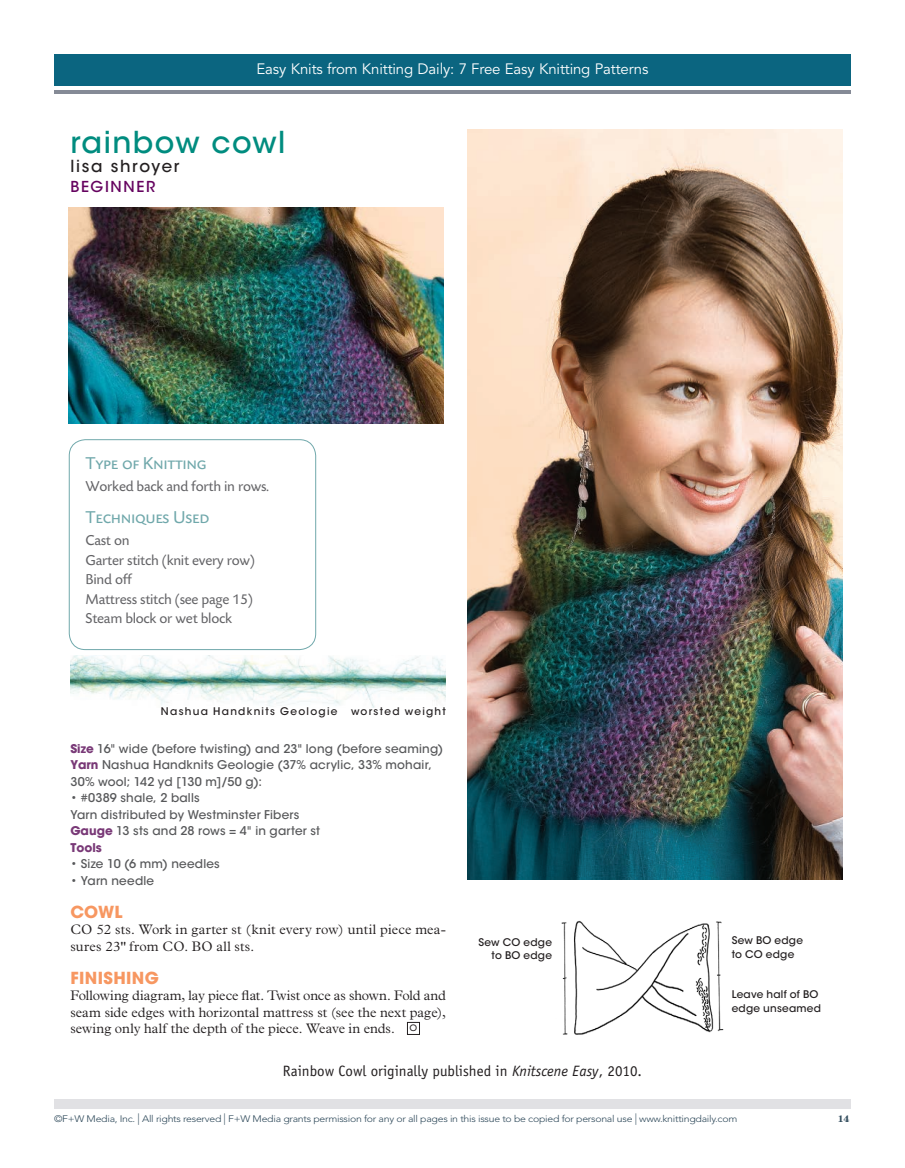
<style>
.page{position:relative;width:905px;height:1168px;background:#fff}
.page>*{position:absolute;margin:0;border:0;box-sizing:border-box;transform-origin:0 0}
.t1{font:500 30px "ITC Avant Garde Std";letter-spacing:.045em;color:#008c7f}
.t2{font:18px "Today SB Caps";letter-spacing:-.02em;color:#70a8ab}
.t3{font:700 16.5px "ITC Avant Garde Std";letter-spacing:.02em;color:#f79761}
.t4{font:500 16.5px "ITC Avant Garde Std";letter-spacing:.105em;color:#231f20}
.t5{font:15px/19.5px "Today SB";letter-spacing:-.02em;color:#636366}
.t6{font:15px "Avenir LT Std";letter-spacing:-.01em;color:#fff}
.t7{font:15px "Officina Sans Std";color:#231f20}
.t8{font:500 15px "ITC Avant Garde Std";letter-spacing:.11em;color:#65035f}
.t9{font:300 13.8px/16.5px "Plantin Std";letter-spacing:.01em;color:#231f20}
.t10{font:500 12px/16.5px "ITC Avant Garde Std";letter-spacing:.015em;color:#57585a}
.t11{font:500 10.5px/13.5px "ITC Avant Garde Std";letter-spacing:.025em;color:#231f20}
.t12{font:500 10.5px "ITC Avant Garde Std";letter-spacing:.12em;color:#231f20}
.t13{font:300 9.45px "Avenir LT Std";letter-spacing:-.025em;color:#2d4859;scale:1.11 1}
.t14{font:700 9.45px "Century Std";color:#2d4859;scale:1.11 1}
.s1{font-weight:700;color:#793977}
.s2{font-style:italic}
.s3{font-size:11.55px}
</style>
<div class="page">
<div style="left:54px;top:54px;width:796px;height:31px;background:#0b6580"></div>
<hr style="left:54px;top:90px;width:796px;height:4px;background:#858a96">
<div style="left:54px;top:1099px;width:796px;height:9px;background:#e1e1e4"></div>
<div style="left:407px;top:1022px;width:13px;height:12px;border:1px solid #231f20"></div>
<img style="left:70px;top:655px;width:376px;height:53px">
<img style="left:467px;top:129px;width:376px;height:750px">
<img style="left:561px;top:920px;width:163px;height:115px">
<div style="left:69px;top:439px;width:247px;height:211px;border:1px solid #70a8ab;border-radius:16px"></div>
<img style="left:69px;top:207px;width:374px;height:216px">
<p class="t6" style="left:256px;top:61px;width:393px">Easy Knits from Knitting Daily: 7 Free Easy Knitting Patterns</p>
<h1 class="t1" style="left:70px;top:123px;width:217px">rainbow cowl</h1>
<h3 class="t4" style="left:70px;top:156px;width:111px">lisa shroyer</h3>
<p class="t8" style="left:70px;top:177px;width:86px">BEGINNER</p>
<h2 class="t2" style="left:86px;top:453px;width:123px">Type of Knitting</h2>
<p class="t5" style="left:86px;top:477px;width:185px">Worked back and forth in rows.</p>
<h2 class="t2" style="left:86px;top:507px;width:125px">Techniques Used</h2>
<p class="t5" style="left:86px;top:531px;width:171px">Cast on<br>Garter stitch (knit every row)<br>Bind off<br>Mattress stitch (see page 15)<br>Steam block or wet block</p>
<p class="t12" style="left:161px;top:705px;width:178px">Nashua Handknits Geologie</p>
<p class="t12" style="left:351px;top:705px;width:96px">worsted weight</p>
<p class="t10" style="left:70px;top:740px;width:374px"><span class="s1">Size</span> 16" wide (before twisting) and 23" long (before seaming)<br><span class="s1">Yarn</span> Nashua Handknits Geologie (37% acrylic, 33% mohair,<br>30% wool; 142 yd [130 m]/50 g):</p>
<p class="t10" style="left:70px;top:789px;width:251px">• #0389 shale, 2 balls<br>Yarn distributed by Westminster Fibers<br><span class="s1">Gauge</span> 13 sts and 28 rows = 4" in garter st<br><span class="s1">Tools</span></p>
<p class="t10" style="left:70px;top:855px;width:151px">• Size 10 (6 mm) needles</p>
<p class="t10" style="left:70px;top:872px;width:85px">• Yarn needle</p>
<h3 class="t3" style="left:70px;top:901px;width:54px">COWL</h3>
<p class="t9" style="left:70px;top:921px;width:377px">CO 52 sts. Work in garter st (knit every row) until piece mea&shy;sures 23" from CO. BO all sts.</p>
<h3 class="t3" style="left:70px;top:967px;width:90px">FINISHING</h3>
<p class="t9" style="left:70px;top:987px;width:377px;text-align:justify">Following diagram, lay piece flat. Twist once as shown. Fold and seam side edges with horizontal mattress st (see the next page), sewing only half the depth of the piece. Weave in ends. <sup>o</sup></p>
<p class="t11" style="left:478px;top:935px;width:75px;text-align:right">Sew CO edge to BO edge</p>
<p class="t11" style="left:731px;top:934px;width:73px">Sew BO edge to CO edge</p>
<p class="t11" style="left:731px;top:988px;width:91px">Leave half of BO edge unseamed</p>
<p class="t7" style="left:283px;top:1061px;width:360px">Rainbow Cowl originally published in <span class="s2">Knitscene Easy</span>, 2010.</p>
<p class="t13" style="left:54px;top:1113px;width:617px">©F+W Media, Inc. <span class="s3">|</span> All rights reserved <span class="s3">|</span> F+W Media grants permission for any or all pages in this issue to be copied for personal use <span class="s3">|</span> www.knittingdaily.com</p>
<p class="t14" style="left:837px;top:1113px;width:12px">14</p>
</div>
